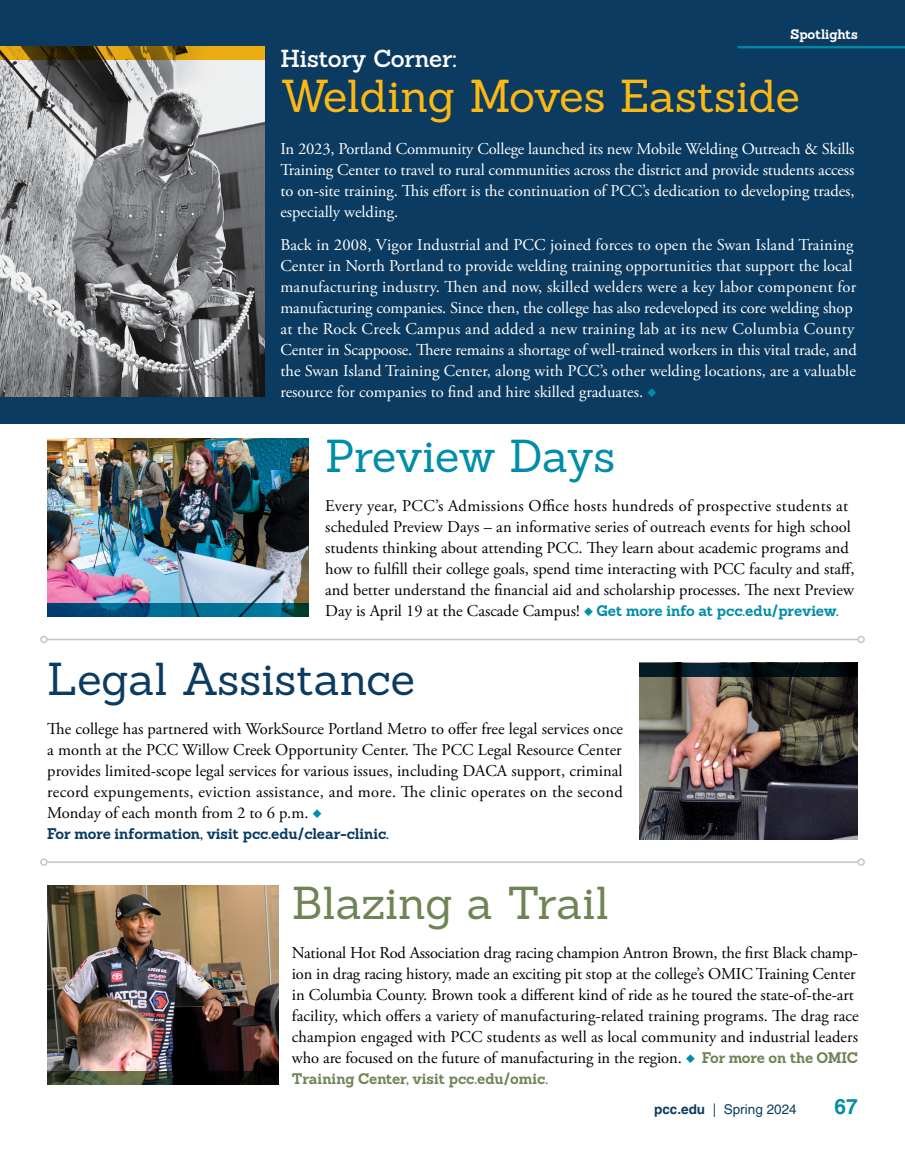
<style>
.page{position:relative;width:905px;height:1161px;background:#fff}
.page>*{position:absolute;margin:0;border:0;box-sizing:border-box;transform-origin:0 0}
.t1{font:45px "Sanchez";letter-spacing:-.01em;color:#fdb913}
.t2{font:45px "Sanchez";letter-spacing:-.005em;color:#0b3b60}
.t3{font:45px "Sanchez";color:#6f8456}
.t4{font:45px "Sanchez";letter-spacing:-.015em;color:#008da8}
.t5{font:600 24px "Sanchez";letter-spacing:-.005em;color:#fff}
.t6{font:700 21px "Helvetica LT Pro";color:#008da8}
.t7{font:16.5px/21px "Adobe Garamond Pro";color:#000}
.t8{font:16.5px/21px "Adobe Garamond Pro";color:#fff;text-align:justify}
.t9{font:700 15px "Sanchez";letter-spacing:-.01em;color:#6f8456}
.t10{font:700 15px "Sanchez";letter-spacing:-.005em;color:#0b3b60}
.t11{font:13.5px "Helvetica LT Pro";color:#0b3b60}
.t12{font:700 13.5px "Sanchez";letter-spacing:-.015em;color:#fff}
.s1{font-family:"Sanchez";font-weight:700;font-size:15px;color:#008da8}
.s2{font-weight:700}
</style>
<div class="page">
<div style="left:0;top:0;width:904px;height:423px;background:#0b3b60"></div>
<hr style="left:47px;top:861px;width:811px;height:2px;background:#cbc6bd">
<div style="left:40px;top:858px;width:8px;height:8px;border:2px solid #cbc6bd;border-radius:50%"></div>
<div style="left:857px;top:858px;width:7px;height:8px;border:2px solid #cbc6bd;border-radius:50%"></div>
<hr style="left:47px;top:639px;width:811px;height:1px;background:#cbc6bd">
<div style="left:40px;top:636px;width:8px;height:7px;border:2px solid #cbc6bd;border-radius:50%"></div>
<div style="left:857px;top:636px;width:7px;height:7px;border:2px solid #cbc6bd;border-radius:50%"></div>
<img style="left:0;top:60px;width:265px;height:337px">
<img style="left:639px;top:676px;width:218px;height:163px">
<img style="left:47px;top:438px;width:261px;height:165px">
<img style="left:47px;top:886px;width:232px;height:185px">
<svg style="left:47px;top:1071px;width:232px;height:14px;background:#292d1f"></svg>
<svg style="left:47px;top:603px;width:261px;height:14px;background:#005b80"></svg>
<svg style="left:639px;top:663px;width:218px;height:13px;background:#03131b"></svg>
<svg style="left:0;top:46px;width:265px;height:14px;background:#9e740b"></svg>
<hr style="left:737px;top:46px;width:167px;height:2px;background:#008da8">
<p class="t12" style="left:790px;top:25px;width:69px">Spotlights</p>
<h2 class="t5" style="left:280px;top:42px;width:178px">History Corner:</h2>
<h1 class="t1" style="left:280px;top:67px;width:521px">Welding Moves Eastside</h1>
<p class="t8" style="left:280px;top:139px;width:575px">In 2023, Portland Community College launched its new Mobile Welding Outreach &amp; Skills Training Center to travel to rural communities across the district and provide students access to on-site training. Tis efort is the continuation of PCC’s dedication to developing trades, especially welding.</p>
<p class="t8" style="left:280px;top:235px;width:578px;text-align:left">Back in 2008, Vigor Industrial and PCC joined forces to open the Swan Island Training Center in North Portland to provide welding training opportunities that support the local manufacturing industry. Ten and now, skilled welders were a key labor component for manufacturing companies. Since then, the college has also redeveloped its core welding shop at the Rock Creek Campus and added a new training lab at its new Columbia County Center in Scappoose. Tere remains a shortage of well-trained workers in this vital trade, and the Swan Island Training Center, along with PCC’s other welding locations, are a valuable resource for companies to fnd and hire skilled graduates.</p>
<h1 class="t4" style="left:325px;top:427px;width:291px">Preview Days</h1>
<p class="t7" style="left:325px;top:496px;width:530px">Every year, PCC’s Admissions Ofce hosts hundreds of prospective students at scheduled Preview Days – an informative series of outreach events for high school students thinking about attending PCC. Tey learn about academic programs and how to fulfll their college goals, spend time interacting with PCC faculty and staf, and better understand the fnancial aid and scholarship processes. Te next Preview Day is April 19 at the Cascade Campus! <span class="s1">Get more info at pcc.edu/preview.</span></p>
<h1 class="t2" style="left:47px;top:650px;width:369px">Legal Assistance</h1>
<p class="t7" style="left:47px;top:719px;width:577px;text-align:justify">Te college has partnered with WorkSource Portland Metro to ofer free legal services once a month at the PCC Willow Creek Opportunity Center. Te PCC Legal Resource Center provides limited-scope legal services for various issues, including DACA support, criminal record expungements, eviction assistance, and more. Te clinic operates on the second Monday of each month from 2 to 6 p.m.</p>
<p class="t10" style="left:47px;top:824px;width:343px">For more information, visit pcc.edu/clear-clinic.</p>
<h1 class="t3" style="left:292px;top:874px;width:318px">Blazing a Trail</h1>
<p class="t7" style="left:292px;top:943px;width:568px">National Hot Rod Association drag racing champion Antron Brown, the frst Black champ&shy;ion in drag racing history, made an exciting pit stop at the college’s OMIC Training Center in Columbia County. Brown took a diferent kind of ride as he toured the state-of-the-art facility, which ofers a variety of manufacturing-related training programs. Te drag race champion engaged with PCC students as well as local community and industrial leaders who are focused on the future of manufacturing in the region.</p>
<p class="t9" style="left:701px;top:1048px;width:158px">For more on the OMIC</p>
<p class="t9" style="left:292px;top:1069px;width:258px">Training Center, visit pcc.edu/omic.</p>
<p class="t11" style="left:654px;top:1101px;width:144px"><span class="s2">pcc.edu</span> | Spring 2024</p>
<p class="t6" style="left:834px;top:1094px;width:25px">67</p>
</div>
